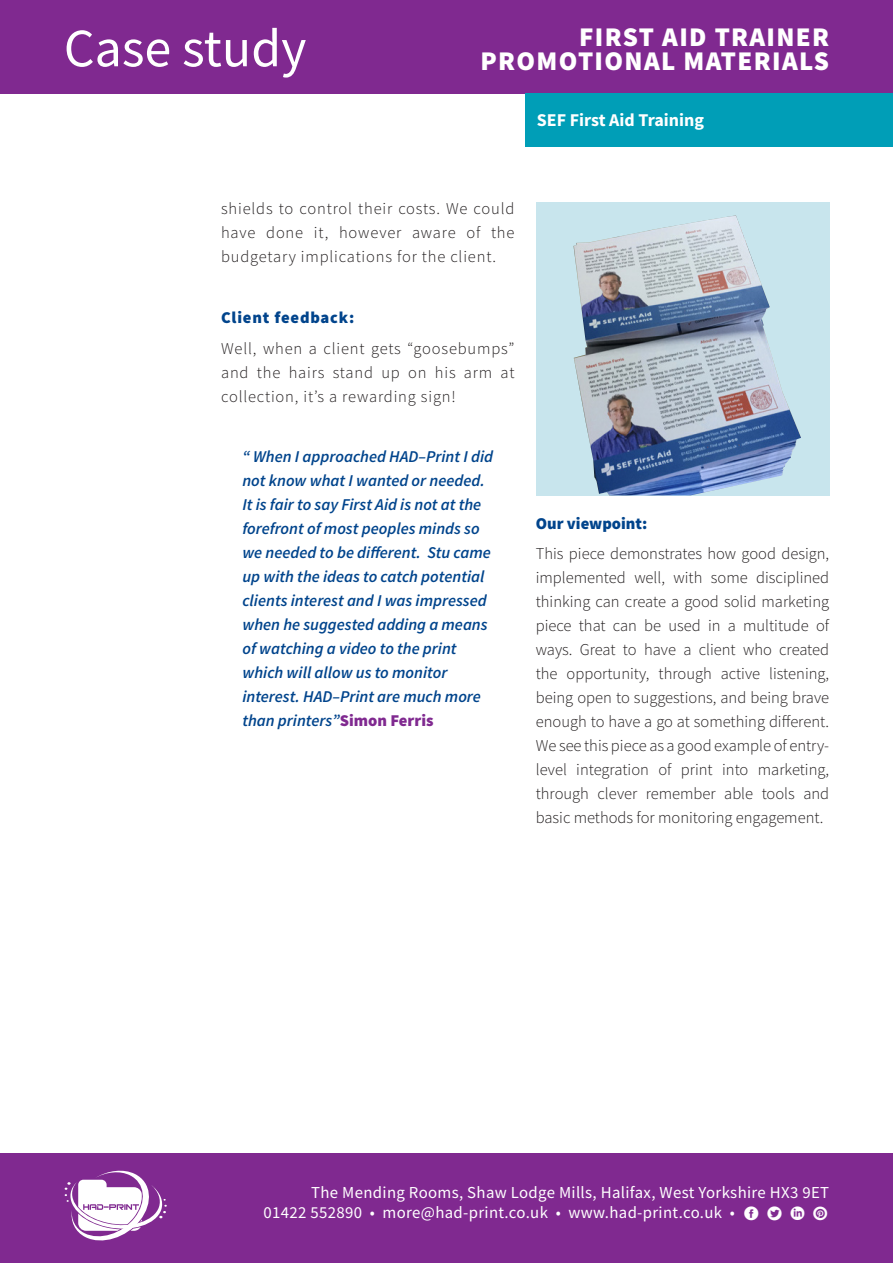
<style>
.page{position:relative;width:893px;height:1263px;background:#fff}
.page>*{position:absolute;margin:0;border:0;box-sizing:border-box;transform-origin:0 0}
.t1{font:54px "Source Sans Pro";color:#fff}
.t2{font:900 27px/24px "Source Sans Pro";letter-spacing:.05em;color:#fff;text-align:right}
.t3{font:700 18px "Source Sans Pro";color:#fff}
.t4{font:16.8px/20.1px "Source Sans Pro";letter-spacing:.02em;color:#fff;text-align:right}
.t5{font:300 16.5px/24px "Source Sans Pro";letter-spacing:.05em;color:#231f20;text-align:justify}
.t6{font:italic 600 16.5px/24px "Source Sans Pro";color:#01448c}
.t7{font:900 16.5px "Source Sans Pro";letter-spacing:.04em;color:#01448c}
.t8{font:900 16.5px "Source Sans Pro";color:#01448c}
.s1{font-weight:900;font-style:normal;color:#802990}
.s2{font-family:"Social Circles";font-size:25.2px}
</style>
<div class="page">
<div style="left:0;top:0;width:893px;height:94px;background:#802990"></div>
<div style="left:525px;top:94px;width:368px;height:53px;background:#009eb7"></div>
<div style="left:0;top:1154px;width:893px;height:109px;background:#802990"></div>
<svg style="left:65px;top:1170px;width:102px;height:71px"></svg>
<div style="left:536px;top:202px;width:293px;height:293px;background:#c8e5ed"></div>
<img style="left:573px;top:215px;width:228px;height:280px">
<h1 class="t1" style="left:64px;top:14px;width:244px">Case study</h1>
<h2 class="t2" style="left:480px;top:25px;width:350px">FIRST AID TRAINER<br>PROMOTIONAL MATERIALS</h2>
<p class="t3" style="left:537px;top:108px;width:169px">SEF First Aid Training</p>
<p class="t5" style="left:221px;top:197px;width:295px">shields to control their costs. We could have done it, however aware of the budgetary implications for the client.</p>
<p class="t7" style="left:221px;top:306px;width:135px">Client feedback:</p>
<p class="t5" style="left:221px;top:336px;width:295px">Well, when a client gets “goosebumps” and the hairs stand up on his arm at collection, it’s a rewarding sign!</p>
<p class="t6" style="left:242px;top:444px;width:252px">“ When I approached HAD–Print I did not know what I wanted or needed.<br>It is fair to say First Aid is not at the forefront of most peoples minds so we needed to be different. Stu came up with the ideas to catch potential clients interest and I was impressed when he suggested adding a means of watching a video to the print which will allow us to monitor interest. HAD–Print are much more than printers”<span class="s1">Simon Ferris</span></p>
<p class="t8" style="left:536px;top:512px;width:113px">Our viewpoint:</p>
<p class="t5" style="left:536px;top:542px;width:295px">This piece demonstrates how good design, implemented well, with some disciplined thinking can create a good solid marketing piece that can be used in a multitude of ways. Great to have a client who created the opportunity, through active listening, being open to suggestions, and being brave enough to have a go at something different.<br>We see this piece as a good example of entry&shy;level integration of print into marketing, through clever remember able tools and basic methods for monitoring engagement.</p>
<p class="t4" style="left:263px;top:1182px;width:567px">The Mending Rooms, Shaw Lodge Mills, Halifax, West Yorkshire HX3 9ET<br>01422 552890 • more@had-print.co.uk • www.had-print.co.uk • <span class="s2">f t l p</span></p>
</div>
